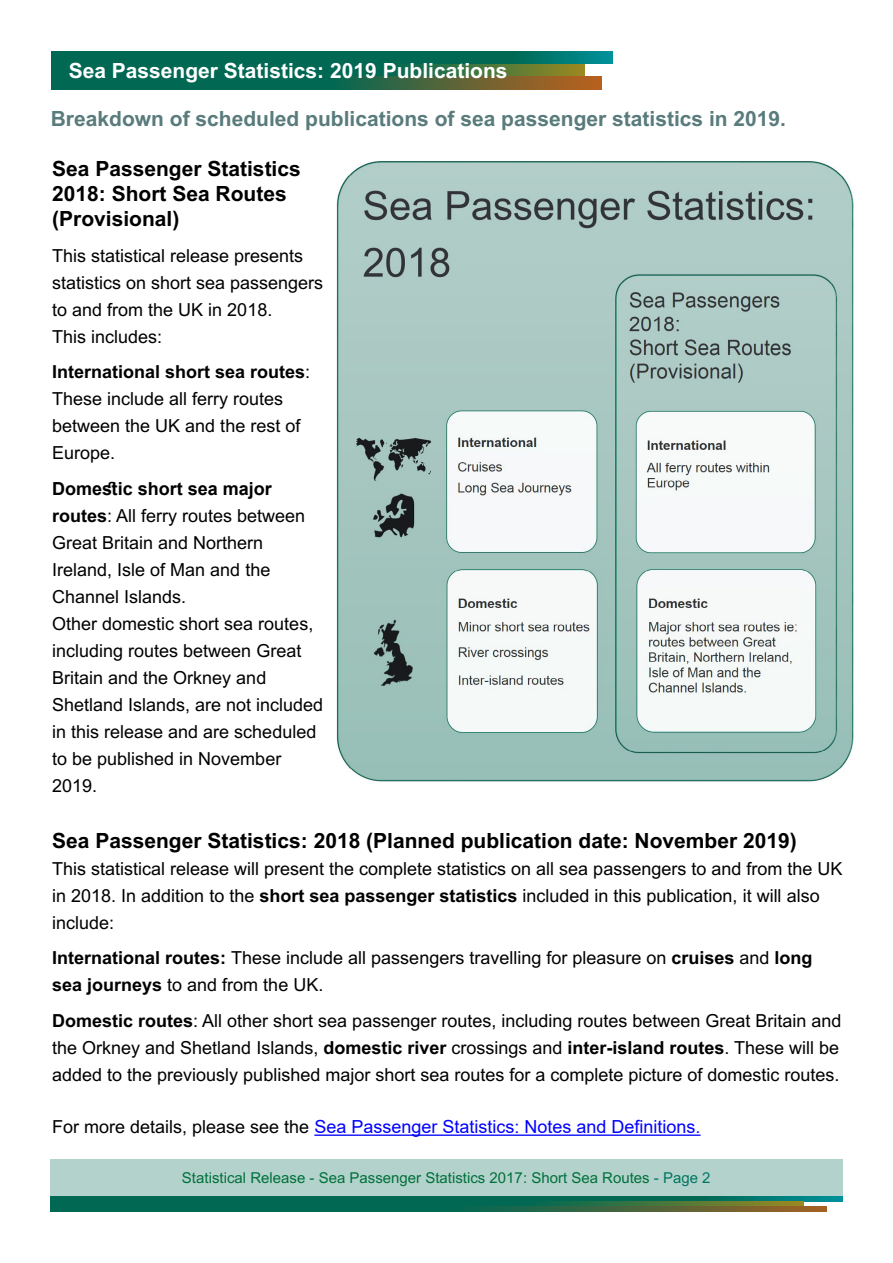
<style>
.page{position:relative;width:893px;height:1263px;background:#fff}
.page>*{position:absolute;margin:0;border:0;box-sizing:border-box;transform-origin:0 0}
.t1{font:700 21px/25.2px "Arial";color:#000}
.t2{font:700 21px "Arial";color:#597b7c}
.t3{font:700 21px "Arial";color:#fff}
.t4{font:18px/27px "Arial";color:#000}
.t5{font:18px "Arial MT2";color:#00f}
.t6{font:15px "Arial";color:#00703c}
.s1{font-weight:700}
.s2{font-family:"Arial Bold MT2"}
.s3{font-family:"Arial";color:#000}
.s4{color:#007662}
</style>
<div class="page">
<div style="left:50px;top:1160px;width:792px;height:36px;background:#b3d2cb"></div>
<svg style="left:50px;top:1196px;width:792px;height:5px;background:#006b59"></svg>
<svg style="left:50px;top:1201px;width:753px;height:5px;background:#1b6d4a"></svg>
<svg style="left:50px;top:1206px;width:777px;height:6px;background:#256647"></svg>
<svg style="left:52px;top:64px;width:532px;height:13px;background:#1c6d49"></svg>
<svg style="left:52px;top:51px;width:560px;height:13px;background:#006b59"></svg>
<svg style="left:52px;top:77px;width:549px;height:12px;background:#306544"></svg>
<img style="left:336px;top:161px;width:518px;height:621px">
<hr style="left:314px;top:1134px;width:387px;height:2px;background:#00f">
<p class="t3" style="left:69px;top:56px;width:440px">Sea Passenger Statistics: 2019 Publications</p>
<p class="t2" style="left:51px;top:104px;width:737px">Breakdown of scheduled publications of sea passenger statistics in 2019.</p>
<p class="t1" style="left:52px;top:156px;width:250px">Sea Passenger Statistics<br>2018: Short Sea Routes (Provisional)</p>
<p class="t4" style="left:52px;top:242px;width:272px">This statistical release presents statistics on short sea passengers to and from the UK in 2018.</p>
<p class="t4" style="left:52px;top:323px;width:112px">This includes:</p>
<p class="t4" style="left:52px;top:358px;width:260px"><span class="s1">International short sea routes</span>:<br>These include all ferry routes between the UK and the rest of<br>Europe.</p>
<p class="t4" style="left:52px;top:475px;width:255px"><span class="s2">Domestic short sea major </span><span class="s1">routes</span>: All ferry routes between<br>Great Britain and Northern<br>Ireland, Isle of Man and the<br>Channel Islands.</p>
<p class="t4" style="left:52px;top:610px;width:272px">Other domestic short sea routes, including routes between Great<br>Britain and the Orkney and<br>Shetland Islands, are not included in this release and are scheduled to be published in November<br>2019.</p>
<p class="t1" style="left:52px;top:828px;width:746px">Sea Passenger Statistics: 2018 (Planned publication date: November 2019)</p>
<p class="t4" style="left:52px;top:855px;width:792px">This statistical release will present the complete statistics on all sea passengers to and from the UK in 2018. In addition to the <span class="s1">short sea passenger statistics</span> included in this publication, it will also include:</p>
<p class="t4" style="left:52px;top:944px;width:762px"><span class="s1">International routes:</span> These include all passengers travelling for pleasure on <span class="s1">cruises</span> and <span class="s1">long sea journeys</span> to and from the UK.</p>
<p class="t4" style="left:52px;top:1007px;width:791px"><span class="s1">Domestic routes</span>: All other short sea passenger routes, including routes between Great Britain and the Orkney and Shetland Islands, <span class="s1">domestic river</span> crossings and <span class="s1">inter-island routes</span>. These will be added to the previously published major short sea routes for a complete picture of domestic routes.</p>
<p class="t5" style="left:52px;top:1114px;width:650px"><span class="s3">For more details, please see the</span> Sea Passenger Statistics: Notes and Definitions.</p>
<p class="t6" style="left:182px;top:1168px;width:530px">Statistical Release - Sea Passenger Statistics 2017: Short Sea Routes <span class="s4">- Page 2</span></p>
</div>
